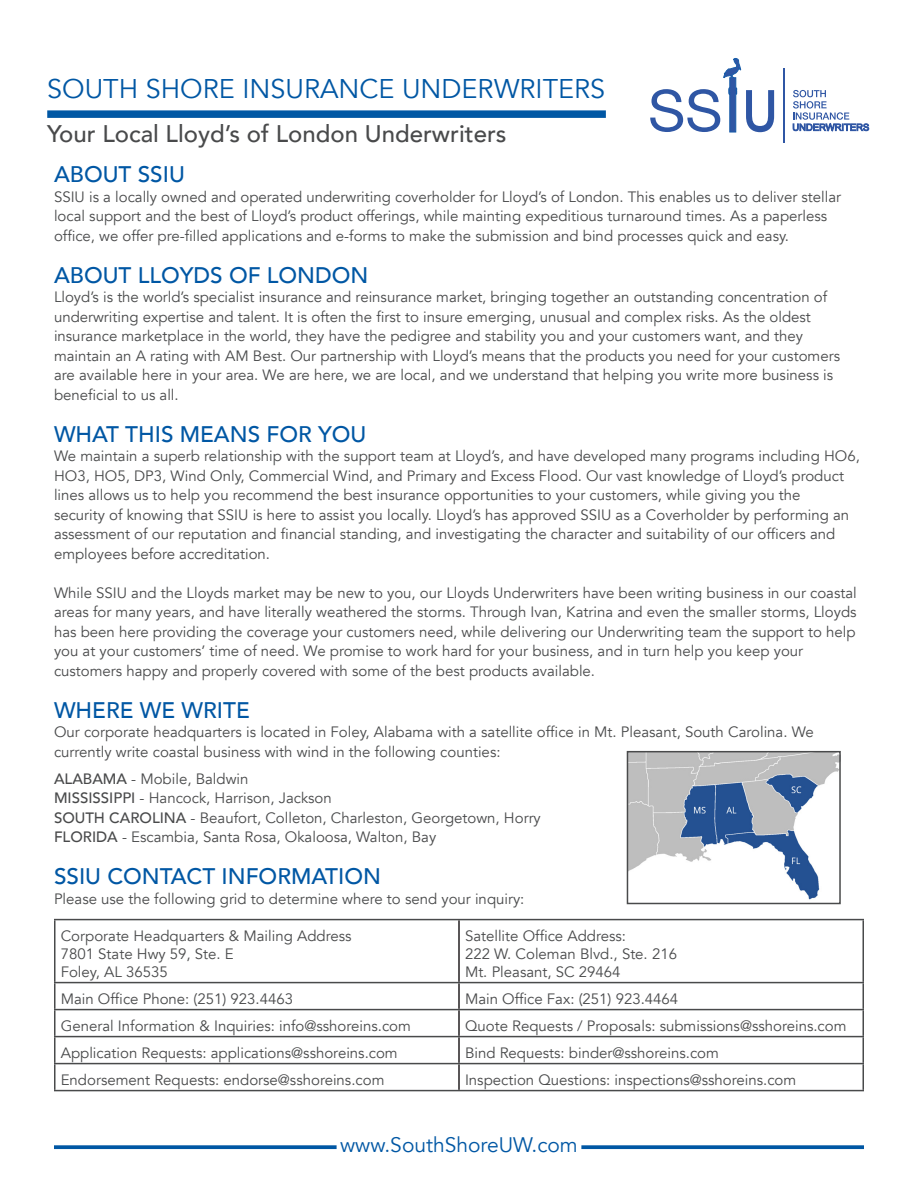
<style>
.page{position:relative;width:918px;height:1188px;background:#fff}
.page>*{position:absolute;margin:0;border:0;box-sizing:border-box;transform-origin:0 0}
.t1{font:27px "Avenir";color:#0057a4}
.t2{font:500 24px "Avenir";color:#494a4b}
.t3{font:500 22.5px "Avenir";color:#0057a4}
.t4{font:21px "Avenir";color:#0057a4}
.t5{font:15px/19.5px "Avenir";color:#494a4b}
.s1{font-weight:500}
</style>
<div class="page">
<hr style="left:784px;top:69px;width:1px;height:74px;background:#2f56a4">
<svg style="left:650px;top:58px;width:124px;height:74px"></svg>
<svg style="left:793px;top:90px;width:76px;height:42px"></svg>
<div style="left:47px;top:110px;width:559px;height:8px;background:#0057a4"></div>
<svg style="left:581px;top:1145px;width:283px;height:4px"></svg>
<svg style="left:54px;top:1145px;width:283px;height:4px"></svg>
<hr style="left:458px;top:920px;width:2px;height:62px;background:#231f20">
<hr style="left:458px;top:983px;width:2px;height:26px;background:#231f20">
<hr style="left:458px;top:1010px;width:2px;height:26px;background:#231f20">
<hr style="left:458px;top:1037px;width:2px;height:26px;background:#231f20">
<hr style="left:458px;top:1064px;width:2px;height:26px;background:#231f20">
<hr style="left:54px;top:919px;width:405px;height:1px;background:#494a4b">
<hr style="left:54px;top:920px;width:2px;height:62px;background:#494a4b">
<hr style="left:459px;top:919px;width:405px;height:1px;background:#494a4b">
<hr style="left:862px;top:920px;width:2px;height:62px;background:#494a4b">
<hr style="left:54px;top:982px;width:405px;height:1px;background:#494a4b">
<hr style="left:54px;top:983px;width:2px;height:26px;background:#494a4b">
<hr style="left:459px;top:982px;width:405px;height:1px;background:#494a4b">
<hr style="left:862px;top:983px;width:2px;height:26px;background:#494a4b">
<hr style="left:54px;top:1009px;width:405px;height:1px;background:#494a4b">
<hr style="left:54px;top:1010px;width:2px;height:26px;background:#494a4b">
<hr style="left:459px;top:1009px;width:405px;height:1px;background:#494a4b">
<hr style="left:862px;top:1010px;width:2px;height:26px;background:#494a4b">
<hr style="left:54px;top:1036px;width:405px;height:1px;background:#494a4b">
<hr style="left:54px;top:1037px;width:2px;height:26px;background:#494a4b">
<hr style="left:459px;top:1036px;width:405px;height:1px;background:#494a4b">
<hr style="left:862px;top:1037px;width:2px;height:26px;background:#494a4b">
<hr style="left:54px;top:1063px;width:405px;height:1px;background:#494a4b">
<hr style="left:54px;top:1064px;width:2px;height:26px;background:#494a4b">
<hr style="left:459px;top:1063px;width:405px;height:1px;background:#494a4b">
<hr style="left:862px;top:1064px;width:2px;height:26px;background:#494a4b">
<hr style="left:54px;top:1090px;width:405px;height:1px;background:#494a4b">
<hr style="left:459px;top:1090px;width:405px;height:1px;background:#494a4b">
<img style="left:630px;top:754px;width:208px;height:146px">
<div style="left:627px;top:751px;width:214px;height:153px;border:2px solid #494a4b"></div>
<p class="t1" style="left:47px;top:72px;width:559px">SOUTH SHORE INSURANCE UNDERWRITERS</p>
<p class="t2" style="left:47px;top:112px;width:461px">Your Local Lloyd’s of London Underwriters</p>
<p class="t3" style="left:54px;top:155px;width:132px">ABOUT SSIU</p>
<p class="t5" style="left:54px;top:187px;width:789px">SSIU is a locally owned and operated underwriting coverholder for Lloyd’s of London. This enables us to deliver stellar local support and the best of Lloyd’s product offerings, while mainting expeditious turnaround times. As a paperless office, we offer pre-filled applications and e-forms to make the submission and bind processes quick and easy.</p>
<p class="t3" style="left:54px;top:256px;width:316px">ABOUT LLOYDS OF LONDON</p>
<p class="t5" style="left:54px;top:288px;width:788px">Lloyd’s is the world’s specialist insurance and reinsurance market, bringing together an outstanding concentration of underwriting expertise and talent. It is often the first to insure emerging, unusual and complex risks. As the oldest insurance marketplace in the world, they have the pedigree and stability you and your customers want, and they maintain an A rating with AM Best. Our partnership with Lloyd’s means that the products you need for your customers are available here in your area. We are here, we are local, and we understand that helping you write more business is beneficial to us all.</p>
<p class="t3" style="left:54px;top:415px;width:314px">WHAT THIS MEANS FOR YOU</p>
<p class="t5" style="left:54px;top:447px;width:807px">We maintain a superb relationship with the support team at Lloyd’s, and have developed many programs including HO6, HO3, HO5, DP3, Wind Only, Commercial Wind, and Primary and Excess Flood. Our vast knowledge of Lloyd’s product lines allows us to help you recommend the best insurance opportunities to your customers, while giving you the<br>security of knowing that SSIU is here to assist you locally. Lloyd’s has approved SSIU as a Coverholder by performing an assessment of our reputation and financial standing, and investigating the character and suitability of our officers and employees before accreditation.</p>
<p class="t5" style="left:54px;top:583px;width:804px">While SSIU and the Lloyds market may be new to you, our Lloyds Underwriters have been writing business in our coastal areas for many years, and have literally weathered the storms. Through Ivan, Katrina and even the smaller storms, Lloyds has been here providing the coverage your customers need, while delivering our Underwriting team the support to help you at your customers’ time of need. We promise to work hard for your business, and in turn help you keep your customers happy and properly covered with some of the best products available.</p>
<p class="t3" style="left:54px;top:691px;width:197px">WHERE WE WRITE</p>
<p class="t5" style="left:54px;top:723px;width:761px">Our corporate headquarters is located in Foley, Alabama with a satellite office in Mt. Pleasant, South Carolina. We currently write coastal business with wind in the following counties:</p>
<p class="t5" style="left:54px;top:769px;width:196px"><span class="s1">ALABAMA</span> - Mobile, Baldwin</p>
<p class="t5" style="left:54px;top:789px;width:279px"><span class="s1">MISSISSIPPI</span> - Hancock, Harrison, Jackson</p>
<p class="t5" style="left:54px;top:808px;width:488px"><span class="s1">SOUTH CAROLINA</span> - Beaufort, Colleton, Charleston, Georgetown, Horry</p>
<p class="t5" style="left:54px;top:828px;width:384px"><span class="s1">FLORIDA</span> - Escambia, Santa Rosa, Okaloosa, Walton, Bay</p>
<p class="t3" style="left:54px;top:857px;width:329px">SSIU CONTACT INFORMATION</p>
<p class="t5" style="left:54px;top:889px;width:472px">Please use the following grid to determine where to send your inquiry:</p>
<p class="t5" style="left:61px;top:926px;width:292px">Corporate Headquarters &amp; Mailing Address</p>
<p class="t5" style="left:61px;top:944px;width:175px">7801 State Hwy 59, Ste. E</p>
<p class="t5" style="left:61px;top:962px;width:109px">Foley, AL 36535</p>
<p class="t5" style="left:465px;top:926px;width:163px">Satellite Office Address:</p>
<p class="t5" style="left:465px;top:944px;width:214px">222 W. Coleman Blvd., Ste. 216</p>
<p class="t5" style="left:465px;top:962px;width:157px">Mt. Pleasant, SC 29464</p>
<p class="t5" style="left:61px;top:989px;width:234px">Main Office Phone: (251) 923.4463</p>
<p class="t5" style="left:465px;top:989px;width:215px">Main Office Fax: (251) 923.4464</p>
<p class="t5" style="left:61px;top:1016px;width:352px">General Information &amp; Inquiries: info@sshoreins.com</p>
<p class="t5" style="left:465px;top:1016px;width:383px">Quote Requests / Proposals: submissions@sshoreins.com</p>
<p class="t5" style="left:61px;top:1043px;width:339px">Application Requests: applications@sshoreins.com</p>
<p class="t5" style="left:465px;top:1043px;width:255px">Bind Requests: binder@sshoreins.com</p>
<p class="t5" style="left:61px;top:1070px;width:325px">Endorsement Requests: endorse@sshoreins.com</p>
<p class="t5" style="left:465px;top:1070px;width:333px">Inspection Questions: inspections@sshoreins.com</p>
<p class="t4" style="left:340px;top:1132px;width:239px">www.SouthShoreUW.com</p>
</div>
